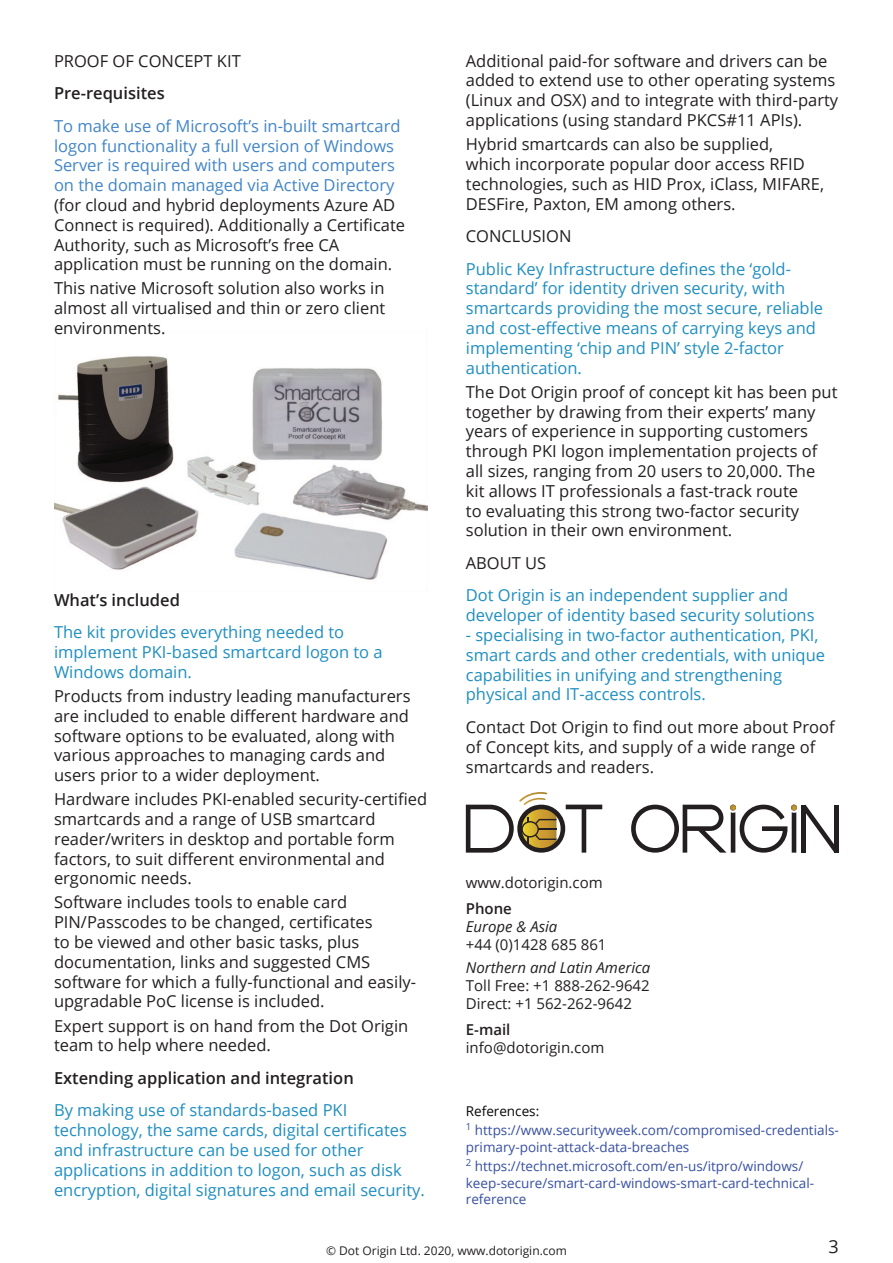
<style>
.page{position:relative;width:893px;height:1263px;background:#fff}
.page>*{position:absolute;margin:0;border:0;box-sizing:border-box;transform-origin:0 0}
.t1{font:18px "Open Sans";color:#231f20}
.t2{font:16.5px/19.8px "Open Sans";color:#231f20}
.t3{font:16.5px/19.8px "Open Sans";color:#1f8ec1}
.t4{font:16.5px/19.8px "Open Sans";color:#4285c6}
.t5{font:600 16.5px "Open Sans";color:#231f20}
.t6{font:15px/18px "Open Sans";color:#231f20}
.t7{font:italic 15px "Open Sans";color:#231f20}
.t8{font:600 15px "Open Sans";color:#231f20}
.t9{font:13.5px/19.8px "Open Sans";color:#364fa2}
.t10{font:12px "Open Sans";color:#231f20}
.s1{color:#060604}
</style>
<div class="page">
<img style="left:54px;top:356px;width:373px;height:224px">
<svg style="left:466px;top:792px;width:136px;height:61px"></svg>
<div style="left:834px;top:805px;width:5px;height:48px;background:#231f20"></div>
<svg style="left:631px;top:805px;width:203px;height:48px"></svg>
<p class="t2" style="left:54px;top:50px;width:188px">PROOF OF CONCEPT KIT</p>
<p class="t5" style="left:54px;top:82px;width:112px">Pre-requisites</p>
<p class="t4" style="left:54px;top:115px;width:348px">To make use of Microsoft’s in-built smartcard logon functionality a full version of Windows Server is required with users and computers on the domain managed via Active Directory</p>
<p class="t2" style="left:54px;top:195px;width:353px">(for cloud and hybrid deployments Azure AD Connect is required). Additionally a Certificate Authority, such as Microsoft’s free CA application must be running on the domain.</p>
<p class="t2" style="left:54px;top:278px;width:333px;text-align:justify">This native Microsoft solution also works in almost all virtualised and thin or zero client environments.</p>
<p class="t5" style="left:54px;top:588px;width:128px">What’s included</p>
<p class="t3" style="left:54px;top:622px;width:330px">The kit provides everything needed to implement PKI-based smartcard logon to a<br>Windows domain.</p>
<p class="t2" style="left:54px;top:686px;width:358px">Products from industry leading manufacturers are included to enable different hardware and software options to be evaluated, along with various approaches to managing cards and users prior to a wider deployment.</p>
<p class="t2" style="left:54px;top:789px;width:375px">Hardware includes PKI-enabled security-certified smartcards and a range of USB smartcard reader/writers in desktop and portable form factors, to suit different environmental and ergonomic needs.</p>
<p class="t2" style="left:54px;top:892px;width:364px">Software includes tools to enable card PIN/Passcodes to be changed, certificates<br>to be viewed and other basic tasks, plus documentation, links and suggested CMS software for which a fully-functional and easily&shy;upgradable PoC license is included.</p>
<p class="t2" style="left:54px;top:1015px;width:356px">Expert support is on hand from the Dot Origin team to help where needed.</p>
<p class="t5" style="left:54px;top:1066px;width:301px">Extending application and integration</p>
<p class="t3" style="left:54px;top:1100px;width:372px">By making use of standards-based PKI technology, the same cards, digital certificates and infrastructure can be used for other applications in addition to logon, such as disk encryption, digital signatures and email security.</p>
<p class="t2" style="left:466px;top:50px;width:374px">Additional paid-for software and drivers can be added to extend use to other operating systems (Linux and OSX) and to integrate with third-party applications (using standard PKCS#11 APIs).</p>
<p class="t2" style="left:466px;top:134px;width:360px">Hybrid smartcards can also be supplied,<br>which incorporate popular door access RFID technologies, such as HID Prox, iClass, MIFARE, DESFire, Paxton, EM among others.</p>
<p class="t2" style="left:466px;top:226px;width:107px">CONCLUSION</p>
<p class="t3" style="left:466px;top:258px;width:359px">Public Key Infrastructure defines the ‘gold&shy;standard’ for identity driven security, with smartcards providing the most secure, reliable and cost-effective means of carrying keys and implementing ‘chip and PIN’ style 2-factor authentication.</p>
<p class="t2" style="left:466px;top:381px;width:373px">The Dot Origin proof of concept kit has been put together by drawing from their experts’ many years of experience in supporting customers through PKI logon implementation projects of all sizes, ranging from 20 users to 20,000. The kit allows IT professionals a fast-track route<br>to evaluating this strong two-factor security solution in their own environment.</p>
<p class="t2" style="left:466px;top:553px;width:82px">ABOUT US</p>
<p class="t3" style="left:466px;top:585px;width:350px">Dot Origin is an independent supplier and developer of identity based security solutions</p>
<p class="t3" style="left:466px;top:625px;width:361px">- specialising in two-factor authentication, PKI, smart cards and other credentials, with unique capabilities in unifying and strengthening physical and IT-access controls.</p>
<p class="t2" style="left:466px;top:717px;width:370px">Contact Dot Origin to find out more about Proof of Concept kits, and supply of a wide range of smartcards and readers.</p>
<p class="t6" style="left:466px;top:873px;width:138px">www.dotorigin.com</p>
<p class="t8" style="left:466px;top:899px;width:48px">Phone</p>
<p class="t7" style="left:466px;top:917px;width:93px">Europe &amp; Asia</p>
<p class="t6" style="left:466px;top:935px;width:142px">+44 (0)1428 685 861</p>
<p class="t7" style="left:466px;top:957px;width:186px">Northern and Latin America</p>
<p class="t6" style="left:466px;top:976px;width:185px">Toll Free: +1 888-262-9642<br>Direct: +1 562-262-9642</p>
<p class="t8" style="left:466px;top:1019px;width:46px">E-mail</p>
<p class="t6" style="left:466px;top:1038px;width:140px">info@dotorigin.com</p>
<p class="t9" style="left:466px;top:1100px;width:374px"><span class="s1">References:<br></span><sup>1</sup> https://www.securityweek.com/compromised-credentials-</p>
<p class="t9" style="left:466px;top:1136px;width:339px">primary-point-attack-data-breaches<br><sup>2</sup> https://technet.microsoft.com/en-us/itpro/windows/</p>
<p class="t9" style="left:466px;top:1174px;width:350px;line-height:16.2px">keep-secure/smart-card-windows-smart-card-technical&shy;reference</p>
<p class="t10" style="left:326px;top:1242px;width:242px">© Dot Origin Ltd. 2020, www.dotorigin.com</p>
<p class="t1" style="left:828px;top:1234px;width:12px">3</p>
</div>
